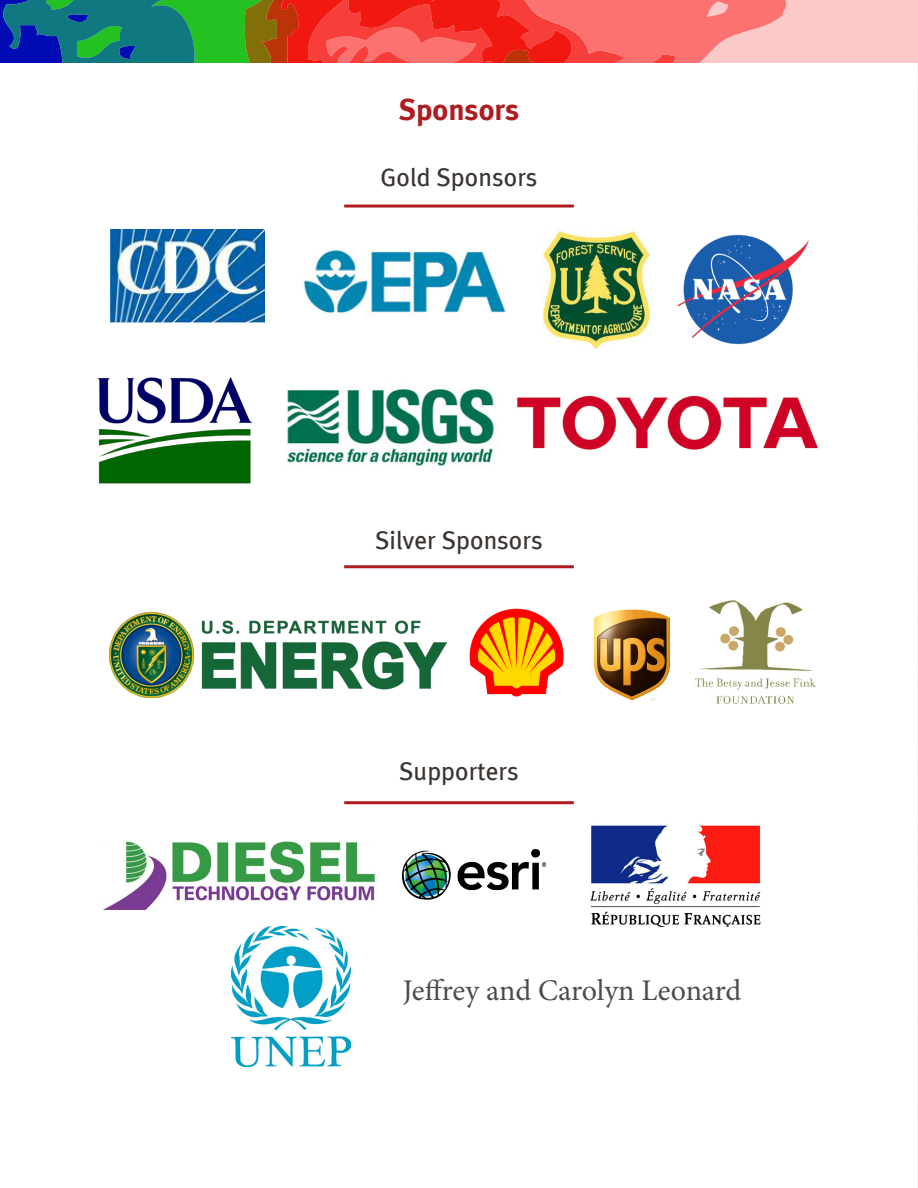
<style>
.page{position:relative;width:918px;height:1188px;background:#fff}
.page>*{position:absolute;margin:0;border:0;box-sizing:border-box;transform-origin:0 0}
.t1{font:30px "Minion Pro";letter-spacing:-.005em;color:#4b4c4d}
.t2{font:700 30px "Meta Plus";color:#ae1c20}
.t3{font:25.5px "Meta Plus";color:#3b3532}
</style>
<div class="page">
<svg style="left:0;top:0;width:917px;height:62px;background:#b57267"></svg>
<img style="left:98px;top:377px;width:155px;height:107px">
<img style="left:677px;top:235px;width:132px;height:110px">
<img style="left:517px;top:395px;width:301px;height:55px">
<img style="left:110px;top:229px;width:155px;height:94px">
<img style="left:303px;top:249px;width:203px;height:65px">
<img style="left:542px;top:229px;width:109px;height:121px">
<img style="left:286px;top:385px;width:210px;height:82px">
<img style="left:110px;top:612px;width:337px;height:85px">
<img style="left:696px;top:600px;width:119px;height:104px">
<img style="left:469px;top:608px;width:95px;height:89px">
<img style="left:594px;top:609px;width:77px;height:92px">
<img style="left:590px;top:825px;width:171px;height:102px">
<img style="left:231px;top:927px;width:119px;height:140px">
<img style="left:104px;top:841px;width:270px;height:69px">
<img style="left:401px;top:849px;width:146px;height:51px">
<hr style="left:344px;top:565px;width:230px;height:3px;background:#ae1c20">
<hr style="left:344px;top:801px;width:230px;height:3px;background:#ae1c20">
<hr style="left:344px;top:205px;width:230px;height:3px;background:#ae1c20">
<p class="t2" style="left:399px;top:92px;width:122px">Sponsors</p>
<p class="t3" style="left:380px;top:162px;width:159px">Gold Sponsors</p>
<p class="t3" style="left:375px;top:525px;width:169px">Silver Sponsors</p>
<p class="t3" style="left:399px;top:756px;width:121px">Supporters</p>
<p class="t1" style="left:403px;top:970px;width:340px">Jeffrey and Carolyn Leonard</p>
</div>
